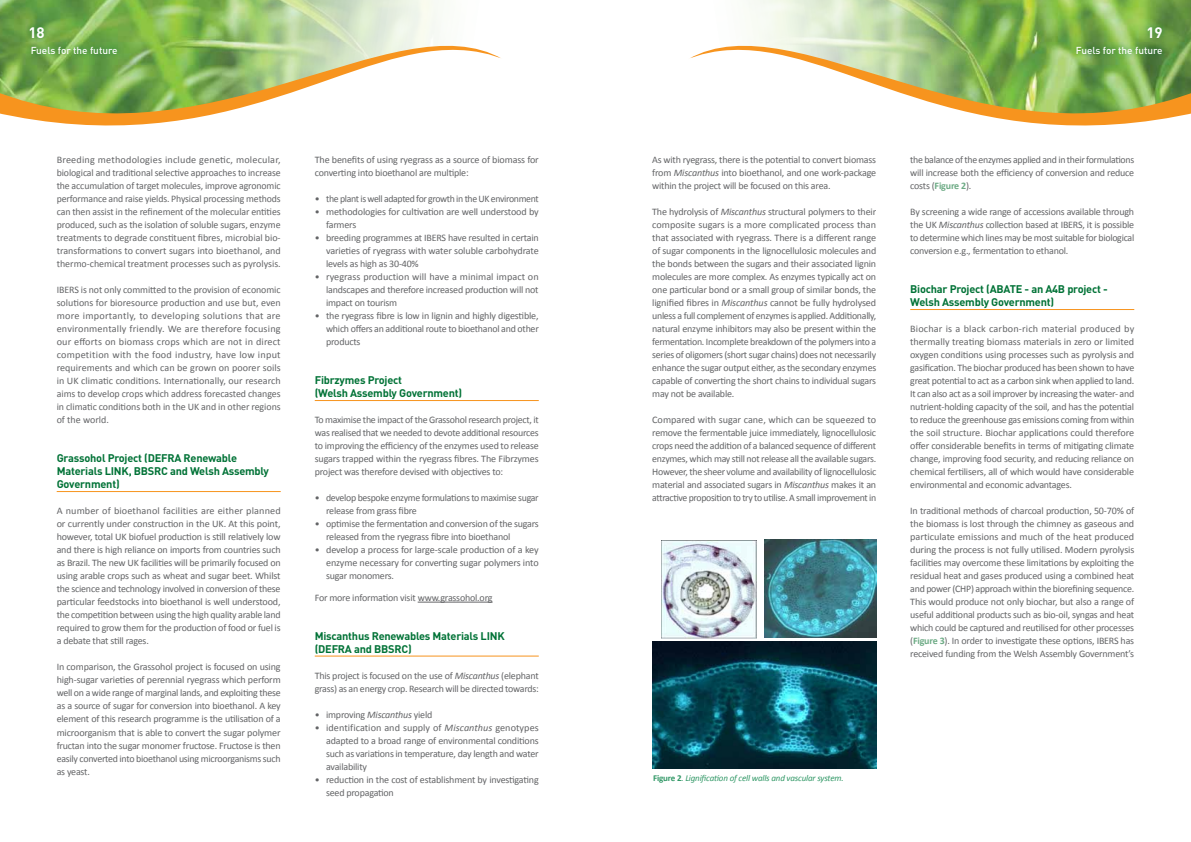
<style>
.page{position:relative;width:1191px;height:842px;background:#fff}
.page>*{position:absolute;margin:0;border:0;box-sizing:border-box;transform-origin:0 0}
.t1{font:700 15px "DIN";color:#fff}
.t2{font:700 11px/13px "DIN";letter-spacing:-.02em;color:#007236}
.t3{font:10px/13px "Calibri";letter-spacing:-.02em;color:#636466;text-align:justify}
.t4{font:500 10px "DIN";color:#fff}
.t5{font:italic 9px "Calibri";letter-spacing:-.02em;color:#319866}
.s1{font-style:italic}
.s2{font-weight:700;color:#6dab85}
.s3{font-weight:700;font-style:normal}
</style>
<div class="page">
<hr style="left:57px;top:491px;width:224px;height:1px;background:#f7941e">
<img style="left:652px;top:642px;width:224px;height:126px">
<img style="left:661px;top:540px;width:96px;height:99px">
<img style="left:764px;top:540px;width:112px;height:97px">
<hr style="left:315px;top:400px;width:224px;height:1px;background:#f7941e">
<hr style="left:418px;top:602px;width:74px;height:1px;background:#636466">
<hr style="left:315px;top:656px;width:224px;height:1px;background:#f7941e">
<hr style="left:910px;top:309px;width:224px;height:1px;background:#f7941e">
<svg style="left:0;top:0;width:501px;height:126px"></svg>
<img style="left:690px;top:0;width:501px;height:126px">
<div style="left:1070px;top:21px;width:97px;height:38px;background:#007236;opacity:.75"></div>
<div style="left:24px;top:21px;width:98px;height:38px;background:#007236;opacity:.75"></div>
<h1 class="t1" style="left:28px;top:23px;width:18px">18</h1>
<p class="t4" style="left:31px;top:44px;width:88px">Fuels for the future</p>
<p class="t3" style="left:57px;top:153px;width:225px">Breeding methodologies include genetic, molecular, biological and traditional selective approaches to increase the accumulation of target molecules, improve agronomic performance and raise yields. Physical processing methods can then assist in the refinement of the molecular entities produced, such as the isolation of soluble sugars, enzyme treatments to degrade constituent fibres, microbial bio&shy;transformations to convert sugars into bioethanol, and thermo-chemical treatment processes such as pyrolysis.</p>
<p class="t3" style="left:57px;top:283px;width:226px">IBERS is not only committed to the provision of economic solutions for bioresource production and use but, even more importantly, to developing solutions that are environmentally friendly. We are therefore focusing our efforts on biomass crops which are not in direct competition with the food industry, have low input requirements and which can be grown on poorer soils in UK climatic conditions. Internationally, our research aims to develop crops which address forecasted changes in climatic conditions both in the UK and in other regions of the world.</p>
<p class="t2" style="left:57px;top:451px;width:214px">Grassohol Project (DEFRA Renewable<br>Materials LINK, BBSRC and Welsh Assembly<br>Government)</p>
<p class="t3" style="left:57px;top:504px;width:225px">A number of bioethanol facilities are either planned or currently under construction in the UK. At this point, however, total UK biofuel production is still relatively low and there is high reliance on imports from countries such as Brazil. The new UK facilities will be primarily focused on using arable crops such as wheat and sugar beet. Whilst the science and technology involved in conversion of these particular feedstocks into bioethanol is well understood, the competition between using the high quality arable land required to grow them for the production of food or fuel is a debate that still rages.</p>
<p class="t3" style="left:57px;top:660px;width:225px">In comparison, the Grassohol project is focused on using high-sugar varieties of perennial ryegrass which perform well on a wide range of marginal lands, and exploiting these as a source of sugar for conversion into bioethanol. A key element of this research programme is the utilisation of a microorganism that is able to convert the sugar polymer fructan into the sugar monomer fructose. Fructose is then easily converted into bioethanol using microorganisms such as yeast.</p>
<p class="t3" style="left:315px;top:153px;width:225px">The benefits of using ryegrass as a source of biomass for converting into bioethanol are multiple:</p>
<p class="t3" style="left:315px;top:192px;width:225px">• the plant is well adapted for growth in the UK environment</p>
<p class="t3" style="left:326px;top:205px;width:214px;text-indent:-11px">• methodologies for cultivation are well understood by farmers</p>
<p class="t3" style="left:326px;top:231px;width:214px;text-indent:-11px">• breeding programmes at IBERS have resulted in certain varieties of ryegrass with water soluble carbohydrate levels as high as 30-40%</p>
<p class="t3" style="left:326px;top:270px;width:214px;text-indent:-11px">• ryegrass production will have a minimal impact on landscapes and therefore increased production will not impact on tourism</p>
<p class="t3" style="left:326px;top:309px;width:214px;text-indent:-11px">• the ryegrass fibre is low in lignin and highly digestible, which offers an additional route to bioethanol and other products</p>
<p class="t2" style="left:315px;top:373px;width:149px">Fibrzymes Project<br>(Welsh Assembly Government)</p>
<p class="t3" style="left:315px;top:413px;width:225px">To maximise the impact of the Grassohol research project, it was realised that we needed to devote additional resources to improving the efficiency of the enzymes used to release sugars trapped within the ryegrass fibres. The Fibrzymes project was therefore devised with objectives to:</p>
<p class="t3" style="left:326px;top:491px;width:214px;text-indent:-11px">• develop bespoke enzyme formulations to maximise sugar release from grass fibre</p>
<p class="t3" style="left:326px;top:517px;width:214px;text-indent:-11px">• optimise the fermentation and conversion of the sugars released from the ryegrass fibre into bioethanol</p>
<p class="t3" style="left:326px;top:543px;width:214px;text-indent:-11px">• develop a process for large-scale production of a key enzyme necessary for converting sugar polymers into sugar monomers.</p>
<p class="t3" style="left:315px;top:591px;width:179px">For more information visit www.grassohol.org</p>
<p class="t2" style="left:315px;top:629px;width:191px">Miscanthus Renewables Materials LINK (DEFRA and BBSRC)</p>
<p class="t3" style="left:315px;top:669px;width:225px">This project is focused on the use of <span class="s1">Miscanthus</span> (elephant grass) as an energy crop. Research will be directed towards:</p>
<p class="t3" style="left:315px;top:708px;width:119px">• improving <span class="s1">Miscanthus</span> yield</p>
<p class="t3" style="left:326px;top:721px;width:214px;text-indent:-11px">• identification and supply of <span class="s1">Miscanthus</span> genotypes adapted to a broad range of environmental conditions such as variations in temperature, day length and water availability</p>
<p class="t3" style="left:326px;top:773px;width:214px;text-indent:-11px">• reduction in the cost of establishment by investigating seed propagation</p>
<h1 class="t1" style="left:1146px;top:23px;width:18px">19</h1>
<p class="t4" style="left:1075px;top:44px;width:88px">Fuels for the future</p>
<p class="t3" style="left:652px;top:153px;width:225px">As with ryegrass, there is the potential to convert biomass from <span class="s1">Miscanthus</span> into bioethanol, and one work-package within the project will be focused on this area.</p>
<p class="t3" style="left:652px;top:205px;width:225px">The hydrolysis of <span class="s1">Miscanthus</span> structural polymers to their composite sugars is a more complicated process than that associated with ryegrass. There is a different range of sugar components in the lignocellulosic molecules and the bonds between the sugars and their associated lignin molecules are more complex. As enzymes typically act on one particular bond or a small group of similar bonds, the lignified fibres in <span class="s1">Miscanthus</span> cannot be fully hydrolysed unless a full complement of enzymes is applied. Additionally, natural enzyme inhibitors may also be present within the fermentation. Incomplete breakdown of the polymers into a series of oligomers (short sugar chains) does not necessarily enhance the sugar output either, as the secondary enzymes capable of converting the short chains to individual sugars may not be available.</p>
<p class="t3" style="left:652px;top:413px;width:225px">Compared with sugar cane, which can be squeezed to remove the fermentable juice immediately, lignocellulosic crops need the addition of a balanced sequence of different enzymes, which may still not release all the available sugars.<br>However, the sheer volume and availability of lignocellulosic material and associated sugars in <span class="s1">Miscanthus</span> makes it an attractive proposition to try to utilise. A small improvement in</p>
<p class="t3" style="left:910px;top:153px;width:225px">the balance of the enzymes applied and in their formulations will increase both the efficiency of conversion and reduce costs (<span class="s2">Figure 2</span>).</p>
<p class="t3" style="left:910px;top:205px;width:225px">By screening a wide range of accessions available through the UK <span class="s1">Miscanthus</span> collection based at IBERS, it is possible to determine which lines may be most suitable for biological conversion e.g., fermentation to ethanol.</p>
<p class="t2" style="left:910px;top:282px;width:199px">Biochar Project (ABATE - an A4B project -<br>Welsh Assembly Government)</p>
<p class="t3" style="left:910px;top:322px;width:225px">Biochar is a black carbon-rich material produced by thermally treating biomass materials in zero or limited oxygen conditions using processes such as pyrolysis and gasification. The biochar produced has been shown to have great potential to act as a carbon sink when applied to land.<br>It can also act as a soil improver by increasing the water- and nutrient-holding capacity of the soil, and has the potential to reduce the greenhouse gas emissions coming from within the soil structure. Biochar applications could therefore offer considerable benefits in terms of mitigating climate change, improving food security, and reducing reliance on chemical fertilisers, all of which would have considerable environmental and economic advantages.</p>
<p class="t3" style="left:910px;top:504px;width:225px">In traditional methods of charcoal production, 50-70% of the biomass is lost through the chimney as gaseous and particulate emissions and much of the heat produced during the process is not fully utilised. Modern pyrolysis facilities may overcome these limitations by exploiting the residual heat and gases produced using a combined heat and power (CHP) approach within the biorefining sequence.<br>This would produce not only biochar, but also a range of useful additional products such as bio-oil, syngas and heat which could be captured and reutilised for other processes (<span class="s2">Figure 3</span>). In order to investigate these options, IBERS has received funding from the Welsh Assembly Government’s</p>
<p class="t5" style="left:653px;top:773px;width:192px"><span class="s3">Figure 2</span>. Lignification of cell walls and vascular system.</p>
</div>
